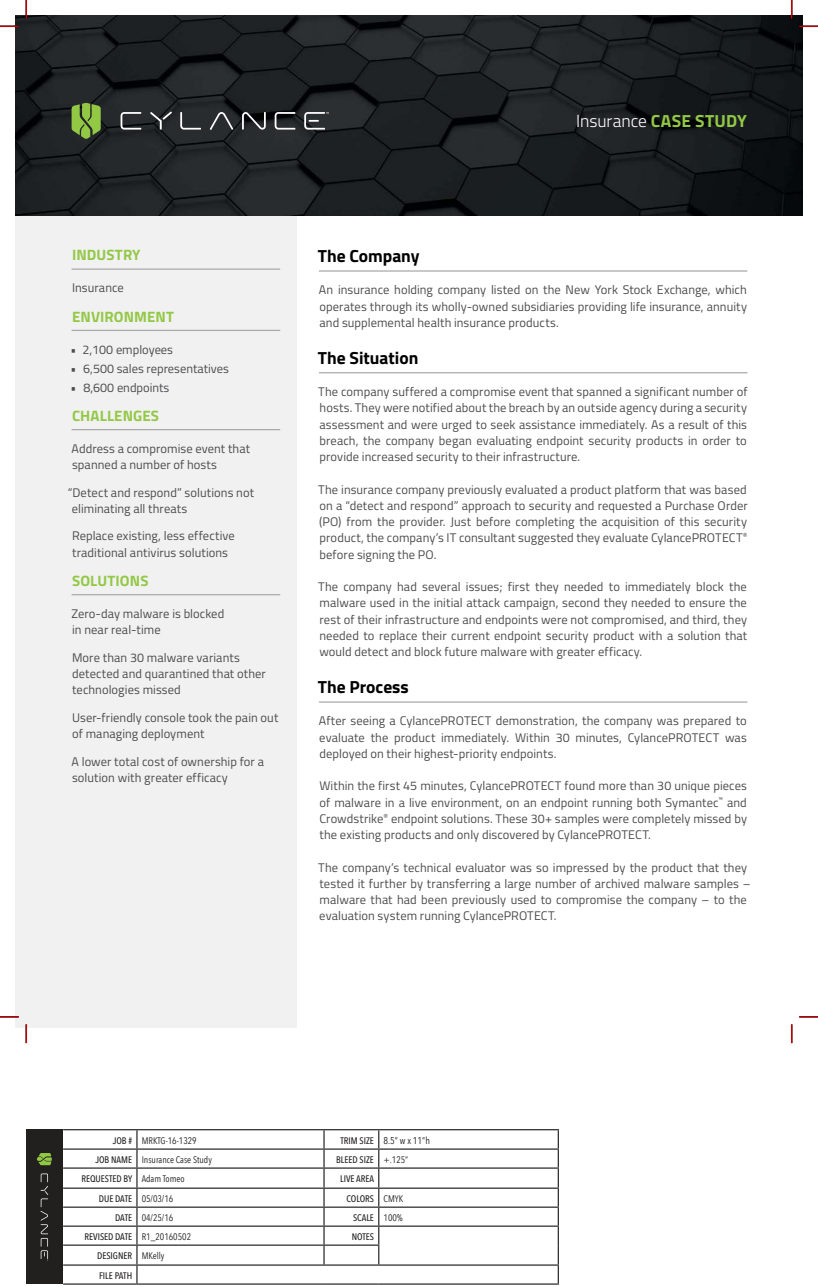
<style>
.page{position:relative;width:818px;height:1287px;background:#fff}
.page>*{position:absolute;margin:0;border:0;box-sizing:border-box;transform-origin:0 0}
.t1{font:700 17.5px "Titillium";color:#000}
.t2{font:300 17.5px "Titillium";letter-spacing:-.005em;color:#fff}
.t3{font:700 15px "Titillium";letter-spacing:.005em;color:#93c845}
.t4{font:12.5px/16.2px "Titillium";letter-spacing:.005em;color:#4c4c4e}
.t5{font:9.88px "Avenir Next Condensed";color:#221f1f}
.t6{font:500 9.5px/19.9px "Avenir Next Condensed";color:#221f1f}
.t7{font:9.5px "Avenir Next Condensed";color:#221f1f}
.s1{font-weight:700;color:#93c845}
.s2{font-weight:500}
.s3{font-weight:500;font-size:9.5px}
.s4{font-weight:400}
</style>
<div class="page">
<div style="left:26px;top:1129px;width:37px;height:154px;background:#221f1f"></div>
<svg style="left:63px;top:1130px;width:494px;height:153px"></svg>
<hr style="left:63px;top:1128px;width:74px;height:2px;background:#221f1f">
<hr style="left:137px;top:1128px;width:187px;height:2px;background:#221f1f">
<hr style="left:324px;top:1128px;width:55px;height:2px;background:#221f1f">
<hr style="left:379px;top:1128px;width:180px;height:2px;background:#221f1f">
<hr style="left:63px;top:1148px;width:74px;height:1px;background:#221f1f">
<hr style="left:137px;top:1148px;width:187px;height:1px;background:#221f1f">
<hr style="left:324px;top:1148px;width:55px;height:1px;background:#221f1f">
<hr style="left:379px;top:1148px;width:180px;height:1px;background:#221f1f">
<hr style="left:63px;top:1167px;width:74px;height:1px;background:#221f1f">
<hr style="left:137px;top:1167px;width:187px;height:1px;background:#221f1f">
<hr style="left:324px;top:1167px;width:55px;height:1px;background:#221f1f">
<hr style="left:379px;top:1167px;width:180px;height:1px;background:#221f1f">
<hr style="left:63px;top:1187px;width:74px;height:1px;background:#221f1f">
<hr style="left:137px;top:1187px;width:187px;height:1px;background:#221f1f">
<hr style="left:324px;top:1187px;width:55px;height:1px;background:#221f1f">
<hr style="left:379px;top:1187px;width:180px;height:1px;background:#221f1f">
<hr style="left:63px;top:1206px;width:74px;height:1px;background:#221f1f">
<hr style="left:137px;top:1206px;width:187px;height:1px;background:#221f1f">
<hr style="left:324px;top:1206px;width:55px;height:1px;background:#221f1f">
<hr style="left:379px;top:1206px;width:180px;height:1px;background:#221f1f">
<hr style="left:63px;top:1225px;width:74px;height:1px;background:#221f1f">
<hr style="left:137px;top:1225px;width:187px;height:1px;background:#221f1f">
<hr style="left:324px;top:1225px;width:55px;height:1px;background:#221f1f">
<hr style="left:379px;top:1225px;width:180px;height:1px;background:#221f1f">
<svg style="left:557px;top:1130px;width:2px;height:114px"></svg>
<hr style="left:63px;top:1244px;width:74px;height:1px;background:#221f1f">
<hr style="left:137px;top:1244px;width:187px;height:1px;background:#221f1f">
<hr style="left:324px;top:1244px;width:55px;height:1px;background:#221f1f">
<svg style="left:323px;top:1130px;width:1px;height:134px"></svg>
<svg style="left:378px;top:1130px;width:1px;height:134px"></svg>
<hr style="left:557px;top:1244px;width:2px;height:20px;background:#221f1f">
<hr style="left:63px;top:1264px;width:74px;height:1px;background:#221f1f">
<hr style="left:137px;top:1264px;width:187px;height:1px;background:#221f1f">
<svg style="left:136px;top:1130px;width:1px;height:153px"></svg>
<hr style="left:324px;top:1264px;width:55px;height:1px;background:#221f1f">
<hr style="left:379px;top:1264px;width:180px;height:1px;background:#221f1f">
<svg style="left:557px;top:1265px;width:2px;height:18px"></svg>
<hr style="left:63px;top:1283px;width:74px;height:1px;background:#221f1f">
<hr style="left:137px;top:1283px;width:187px;height:1px;background:#221f1f">
<hr style="left:324px;top:1283px;width:55px;height:1px;background:#221f1f">
<hr style="left:379px;top:1283px;width:180px;height:1px;background:#221f1f">
<svg style="left:37px;top:1153px;width:15px;height:12px"></svg>
<svg style="left:41px;top:1173px;width:7px;height:87px"></svg>
<div style="left:15px;top:198px;width:281px;height:829px;background:#f1f1f2"></div>
<img style="left:15px;top:15px;width:787px;height:200px">
<svg style="left:242px;top:112px;width:24px;height:18px"></svg>
<svg style="left:120px;top:112px;width:21px;height:18px"></svg>
<svg style="left:180px;top:112px;width:21px;height:18px"></svg>
<svg style="left:274px;top:112px;width:21px;height:18px"></svg>
<svg style="left:72px;top:103px;width:29px;height:36px"></svg>
<svg style="left:150px;top:112px;width:22px;height:18px"></svg>
<svg style="left:210px;top:112px;width:23px;height:18px"></svg>
<svg style="left:304px;top:112px;width:25px;height:18px"></svg>
<hr style="left:72px;top:268px;width:208px;height:2px;background:#a7a9ab">
<hr style="left:72px;top:330px;width:208px;height:1px;background:#a7a9ab">
<hr style="left:72px;top:429px;width:208px;height:1px;background:#a7a9ab">
<hr style="left:72px;top:594px;width:208px;height:1px;background:#a7a9ab">
<hr style="left:319px;top:270px;width:428px;height:1px;background:#a7a9ab">
<hr style="left:319px;top:372px;width:428px;height:1px;background:#a7a9ab">
<hr style="left:319px;top:701px;width:428px;height:1px;background:#a7a9ab">
<svg style="left:0;top:25px;width:19px;height:2px"></svg>
<svg style="left:799px;top:25px;width:19px;height:2px"></svg>
<svg style="left:0;top:1016px;width:19px;height:1px"></svg>
<svg style="left:799px;top:1016px;width:19px;height:1px"></svg>
<svg style="left:25px;top:0;width:2px;height:19px"></svg>
<svg style="left:25px;top:1024px;width:2px;height:18px"></svg>
<svg style="left:790px;top:0;width:2px;height:19px"></svg>
<svg style="left:790px;top:1024px;width:2px;height:18px"></svg>
<h1 class="t2" style="left:576px;top:114px;width:172px">Insurance <span class="s1">CASE STUDY</span></h1>
<p class="t3" style="left:72px;top:250px;width:70px">INDUSTRY</p>
<p class="t4" style="left:72px;top:281px;width:53px">Insurance</p>
<p class="t3" style="left:72px;top:311px;width:103px">ENVIRONMENT</p>
<p class="t4" style="left:70px;top:342px;width:104px">• 2,100 employees</p>
<p class="t4" style="left:70px;top:361px;width:160px">• 6,500 sales representatives</p>
<p class="t4" style="left:70px;top:380px;width:100px">• 8,600 endpoints</p>
<p class="t3" style="left:72px;top:410px;width:88px">CHALLENGES</p>
<p class="t4" style="left:72px;top:441px;width:180px">Address a compromise event that spanned a number of hosts</p>
<p class="t4" style="left:72px;top:485px;width:184px;text-indent:-4px">“Detect and respond” solutions not eliminating all threats</p>
<p class="t4" style="left:72px;top:529px;width:164px">Replace existing, less effective traditional antivirus solutions</p>
<p class="t3" style="left:72px;top:575px;width:78px">SOLUTIONS</p>
<p class="t4" style="left:71px;top:606px;width:154px">Zero-day malware is blocked in near real-time</p>
<p class="t4" style="left:72px;top:650px;width:195px">More than 30 malware variants detected and quarantined that other technologies missed</p>
<p class="t4" style="left:72px;top:710px;width:208px">User-friendly console took the pain out of managing deployment</p>
<p class="t4" style="left:72px;top:754px;width:194px">A lower total cost of ownership for a solution with greater efficacy</p>
<h1 class="t1" style="left:318px;top:250px;width:103px">The Company</h1>
<p class="t4" style="left:319px;top:283px;width:429px;text-align:justify">An insurance holding company listed on the New York Stock Exchange, which operates through its wholly-owned subsidiaries providing life insurance, annuity and supplemental health insurance products.</p>
<h1 class="t1" style="left:318px;top:352px;width:102px">The Situation</h1>
<p class="t4" style="left:318px;top:384px;width:430px;text-align:justify">The company suffered a compromise event that spanned a significant number of hosts. They were notified about the breach by an outside agency during a security assessment and were urged to seek assistance immediately. As a result of this breach, the company began evaluating endpoint security products in order to provide increased security to their infrastructure.</p>
<p class="t4" style="left:318px;top:482px;width:431px;text-align:justify">The insurance company previously evaluated a product platform that was based on a “detect and respond” approach to security and requested a Purchase Order (PO) from the provider. Just before completing the acquisition of this security product, the company’s IT consultant suggested they evaluate CylancePROTECT<sup>® </sup>before signing the PO.</p>
<p class="t4" style="left:318px;top:579px;width:430px;text-align:justify">The company had several issues; first they needed to immediately block the malware used in the initial attack campaign, second they needed to ensure the rest of their infrastructure and endpoints were not compromised, and third, they needed to replace their current endpoint security product with a solution that would detect and block future malware with greater efficacy.</p>
<h1 class="t1" style="left:318px;top:681px;width:92px">The Process</h1>
<p class="t4" style="left:319px;top:714px;width:429px;text-align:justify">After seeing a CylancePROTECT demonstration, the company was prepared to evaluate the product immediately. Within 30 minutes, CylancePROTECT was deployed on their highest-priority endpoints.</p>
<p class="t4" style="left:319px;top:779px;width:429px;text-align:justify">Within the first 45 minutes, CylancePROTECT found more than 30 unique pieces of malware in a live environment, on an endpoint running both Symantec<sup>™</sup> and Crowdstrike<sup>®</sup> endpoint solutions. These 30+ samples were completely missed by the existing products and only discovered by CylancePROTECT.</p>
<p class="t4" style="left:318px;top:860px;width:434px">The company’s technical evaluator was so impressed by the product that they tested it further by transferring a large number of archived malware samples – malware that had been previously used to compromise the company – to the evaluation system running CylancePROTECT.</p>
<p class="t7" style="left:113px;top:1136px;width:85px"><span class="s2">JOB #</span> MRKTG-16-1329</p>
<p class="t5" style="left:340px;top:1136px;width:91px"><span class="s3">TRIM SIZE</span> 8.5” w x 11”h</p>
<p class="t7" style="left:95px;top:1155px;width:118px"><span class="s2">JOB NAME</span> Insurance Case Study</p>
<p class="t6" style="left:336px;top:1149px;width:74px">BLEED SIZE <span class="s4">+.125”</span></p>
<p class="t6" style="left:81px;top:1168px;width:105px">REQUESTED BY <span class="s4">Adam Tomeo</span></p>
<p class="t6" style="left:340px;top:1168px;width:36px">LIVE AREA</p>
<p class="t7" style="left:99px;top:1195px;width:76px"><span class="s2">DUE DATE</span> 05/03/16</p>
<p class="t6" style="left:346px;top:1189px;width:58px">COLORS <span class="s4">CMYK</span></p>
<p class="t7" style="left:115px;top:1214px;width:59px"><span class="s2">DATE</span> 04/25/16</p>
<p class="t6" style="left:353px;top:1207px;width:51px">SCALE <span class="s4">100%</span></p>
<p class="t6" style="left:84px;top:1226px;width:108px">REVISED DATE <span class="s4">R1_20160502</span></p>
<p class="t6" style="left:352px;top:1226px;width:24px">NOTES</p>
<p class="t6" style="left:97px;top:1245px;width:69px">DESIGNER <span class="s4">MKelly<br></span>FILE PATH</p>
</div>
